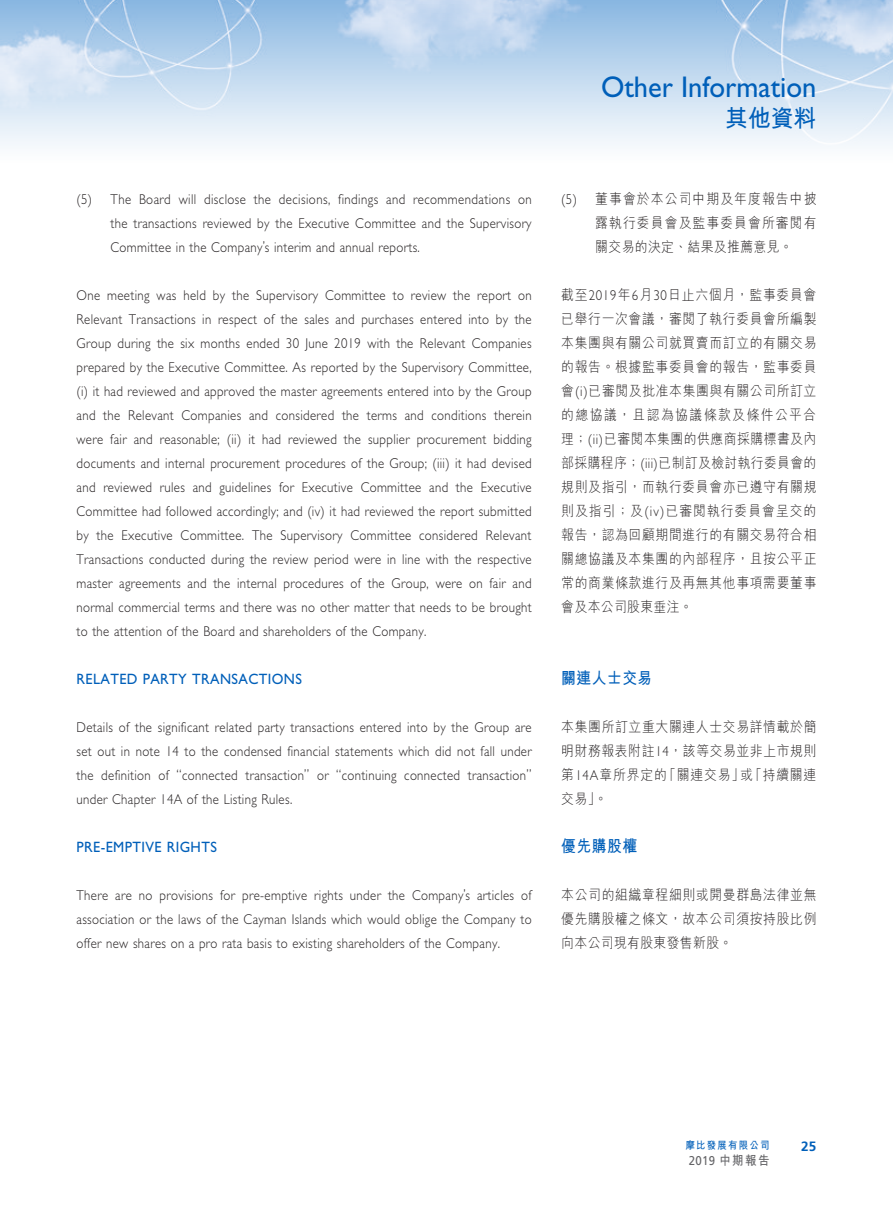
<style>
.page{position:relative;width:893px;height:1212px;background:#fff}
.page>*{position:absolute;margin:0;border:0;box-sizing:border-box;transform-origin:0 0}
.t1{font:30px "Gill Sans Std";color:#005fb9;scale:.95 1}
.t2{font:700 24px "M Hei HK";color:#005fb9;scale:.95 1}
.t3{font:700 16.5px "M Hei HK";letter-spacing:.03em;color:#005fb9;scale:.9 1}
.t4{font:15px "Gill Sans Std";letter-spacing:.03em;color:#005fb9;scale:.95 1}
.t5{font:300 14.25px/24px "Gill Sans Std";letter-spacing:.03em;color:#231f20;text-align:justify;scale:.9 1}
.t6{font:300 14.25px/24px "M Hei HK";letter-spacing:.05em;color:#231f20;text-align:justify;scale:.9 1}
.t7{font:700 13.5px "Frutiger LT Std";color:#005fb9}
.t8{font:12.75px "Frutiger LT Std";color:#636366;scale:.9 1}
.t9{font:700 10.5px "M Hei HK";letter-spacing:.13em;color:#005fb9;scale:.9 1}
.s1{font-family:"Gill Sans Std"}
.s2{font-family:"M Hei HK";font-weight:700}
</style>
<div class="page">
<img style="left:0;top:0;width:893px;height:147px">
<p class="t5" style="left:111px;top:187px;width:469px;text-indent:-34px">(5) The Board will disclose the decisions, findings and recommendations on the transactions reviewed by the Executive Committee and the Supervisory Committee in the Company’s interim and annual reports.</p>
<p class="t5" style="left:77px;top:283px;width:507px">One meeting was held by the Supervisory Committee to review the report on Relevant Transactions in respect of the sales and purchases entered into by the Group during the six months ended 30 June 2019 with the Relevant Companies prepared by the Executive Committee. As reported by the Supervisory Committee, (i) it had reviewed and approved the master agreements entered into by the Group and the Relevant Companies and considered the terms and conditions therein were fair and reasonable; (ii) it had reviewed the supplier procurement bidding documents and internal procurement procedures of the Group; (iii) it had devised and reviewed rules and guidelines for Executive Committee and the Executive Committee had followed accordingly; and (iv) it had reviewed the report submitted by the Executive Committee. The Supervisory Committee considered Relevant Transactions conducted during the review period were in line with the respective master agreements and the internal procedures of the Group, were on fair and normal commercial terms and there was no other matter that needs to be brought to the attention of the Board and shareholders of the Company.</p>
<p class="t4" style="left:77px;top:670px;width:239px">RELATED PARTY TRANSACTIONS</p>
<p class="t5" style="left:77px;top:715px;width:507px">Details of the significant related party transactions entered into by the Group are set out in note 14 to the condensed financial statements which did not fall under the definition of “connected transaction” or “continuing connected transaction” under Chapter 14A of the Listing Rules.</p>
<p class="t4" style="left:77px;top:838px;width:149px">PRE-EMPTIVE RIGHTS</p>
<p class="t5" style="left:77px;top:883px;width:507px">There are no provisions for pre-emptive rights under the Company’s articles of association or the laws of the Cayman Islands which would oblige the Company to offer new shares on a pro rata basis to existing shareholders of the Company.</p>
<h1 class="t1" style="left:601px;top:70px;width:228px">Other Information</h1>
<h2 class="t2" style="left:725px;top:101px;width:98px">其他資料</h2>
<p class="t6" style="left:595px;top:187px;width:247px;text-indent:-34px"><span class="s1">(5)</span> 董事會於本公司中期及年度報告中披露執行委員會及監事委員會所審閱有關交易的決定、結果及推薦意見。</p>
<p class="t6" style="left:561px;top:283px;width:285px">截至<span class="s1">2019</span>年<span class="s1">6</span>月<span class="s1">30</span>日止六個月，監事委員會已舉行一次會議，審閱了執行委員會所編製本集團與有關公司就買賣而訂立的有關交易的報告。根據監事委員會的報告，監事委員會<span class="s1">(i)</span>已審閱及批准本集團與有關公司所訂立的總協議，且認為協議條款及條件公平合理；<span class="s1">(ii)</span>已審閱本集團的供應商採購標書及內部採購程序；<span class="s1">(iii)</span>已制訂及檢討執行委員會的規則及指引，而執行委員會亦已遵守有關規則及指引；及<span class="s1">(iv)</span>已審閱執行委員會呈交的報告，認為回顧期間進行的有關交易符合相關總協議及本集團的內部程序，且按公平正常的商業條款進行及再無其他事項需要董事會及本公司股東垂注。</p>
<p class="t3" style="left:561px;top:666px;width:103px">關連人士交易</p>
<p class="t6" style="left:561px;top:715px;width:285px">本集團所訂立重大關連人士交易詳情載於簡明財務報表附註<span class="s1">14</span>，該等交易並非上市規則第<span class="s1">14A</span>章所界定的「關連交易」或「持續關連交易」。</p>
<p class="t3" style="left:561px;top:834px;width:86px">優先購股權</p>
<p class="t6" style="left:561px;top:883px;width:285px">本公司的組織章程細則或開曼群島法律並無優先購股權之條文，故本公司須按持股比例向本公司現有股東發售新股。</p>
<p class="t9" style="left:686px;top:1138px;width:95px">摩比發展有限公司</p>
<p class="t7" style="left:801px;top:1138px;width:17px">25</p>
<p class="t8" style="left:689px;top:1153px;width:91px">2019 <span class="s2">中期報告</span></p>
</div>
